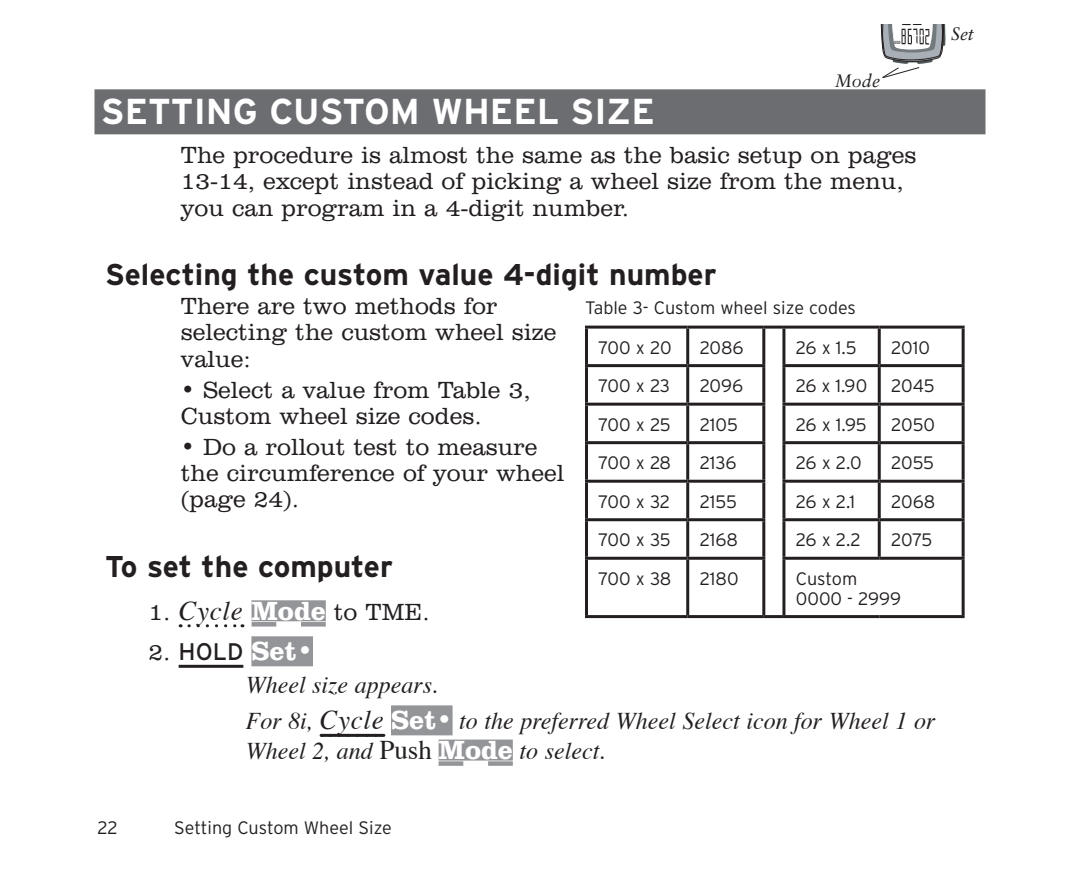
<style>
.page{position:relative;width:1080px;height:891px;background:#fff}
.page>*{position:absolute;margin:0;border:0;box-sizing:border-box;transform-origin:0 0}
.t1{font:700 36px "Interstate";color:#fff}
.t2{font:700 30px "Interstate";color:#231f20}
.t3{font:300 24px/26.4px "Clarendon BT";color:#231f20}
.t4{font:italic 24px/36.3px "Times";color:#231f20}
.t5{font:24px "Interstate";color:#231f20}
.t6{font:300 18px/19.8px "Interstate";color:#231f20}
.t7{font:italic 18px "Sabon";color:#231f20}
.t8{font:condensed 4.2px "Futura";color:#231f20}
.s1{font-family:"Times";font-weight:400;font-style:italic;font-size:27px}
.s2{font-weight:700;font-size:27px;color:#fff}
.s3{font-family:"Clarendon BT";font-weight:300}
.s4{font-family:"Clarendon BT";font-weight:700;font-size:27px;color:#fff}
.s5{font-size:27px}
.s6{font-family:"Clarendon BT";font-weight:700;font-style:normal;font-size:27px;color:#fff}
.s7{font-style:normal;font-size:27px}
</style>
<div class="page">
<svg style="left:880px;top:24px;width:66px;height:54px"></svg>
<div style="left:94px;top:89px;width:892px;height:45px;background:#6c6d70"></div>
<svg style="left:189px;top:624px;width:54px;height:3px"></svg>
<div style="left:252px;top:600px;width:74px;height:21px;background:#939598"></div>
<hr style="left:179px;top:665px;width:64px;height:3px;background:#231f20">
<div style="left:251px;top:636px;width:62px;height:30px;background:#939598"></div>
<hr style="left:321px;top:734px;width:62px;height:3px;background:#231f20">
<svg style="left:331px;top:734px;width:53px;height:3px"></svg>
<div style="left:391px;top:705px;width:62px;height:30px;background:#939598"></div>
<div style="left:439px;top:740px;width:74px;height:21px;background:#939598"></div>
<svg style="left:252px;top:622px;width:74px;height:5px"></svg>
<svg style="left:439px;top:761px;width:74px;height:5px"></svg>
<hr style="left:585px;top:326px;width:103px;height:3px;background:#231f20">
<hr style="left:585px;top:329px;width:3px;height:35px;background:#231f20">
<hr style="left:688px;top:326px;width:76px;height:3px;background:#231f20">
<hr style="left:686px;top:329px;width:3px;height:35px;background:#231f20">
<hr style="left:764px;top:326px;width:20px;height:3px;background:#231f20">
<hr style="left:762px;top:329px;width:3px;height:35px;background:#231f20">
<hr style="left:784px;top:326px;width:95px;height:3px;background:#231f20">
<hr style="left:782px;top:329px;width:3px;height:35px;background:#231f20">
<hr style="left:879px;top:326px;width:86px;height:3px;background:#231f20">
<hr style="left:878px;top:329px;width:3px;height:35px;background:#231f20">
<hr style="left:962px;top:329px;width:3px;height:35px;background:#231f20">
<hr style="left:585px;top:364px;width:103px;height:3px;background:#231f20">
<hr style="left:585px;top:367px;width:3px;height:36px;background:#231f20">
<hr style="left:688px;top:364px;width:77px;height:3px;background:#231f20">
<hr style="left:686px;top:367px;width:3px;height:36px;background:#231f20">
<hr style="left:762px;top:367px;width:3px;height:36px;background:#231f20">
<hr style="left:782px;top:364px;width:97px;height:3px;background:#231f20">
<hr style="left:782px;top:367px;width:3px;height:36px;background:#231f20">
<hr style="left:879px;top:364px;width:86px;height:3px;background:#231f20">
<hr style="left:878px;top:367px;width:3px;height:36px;background:#231f20">
<hr style="left:962px;top:367px;width:3px;height:36px;background:#231f20">
<hr style="left:585px;top:403px;width:103px;height:3px;background:#231f20">
<hr style="left:585px;top:406px;width:3px;height:35px;background:#231f20">
<hr style="left:688px;top:403px;width:77px;height:3px;background:#231f20">
<hr style="left:686px;top:406px;width:3px;height:35px;background:#231f20">
<hr style="left:762px;top:406px;width:3px;height:35px;background:#231f20">
<hr style="left:782px;top:403px;width:97px;height:3px;background:#231f20">
<hr style="left:782px;top:406px;width:3px;height:35px;background:#231f20">
<hr style="left:879px;top:403px;width:86px;height:3px;background:#231f20">
<hr style="left:878px;top:406px;width:3px;height:35px;background:#231f20">
<hr style="left:962px;top:406px;width:3px;height:35px;background:#231f20">
<hr style="left:585px;top:441px;width:103px;height:3px;background:#231f20">
<hr style="left:585px;top:444px;width:3px;height:36px;background:#231f20">
<hr style="left:688px;top:441px;width:77px;height:3px;background:#231f20">
<hr style="left:686px;top:444px;width:3px;height:36px;background:#231f20">
<hr style="left:762px;top:444px;width:3px;height:36px;background:#231f20">
<hr style="left:782px;top:441px;width:97px;height:3px;background:#231f20">
<hr style="left:782px;top:444px;width:3px;height:36px;background:#231f20">
<hr style="left:879px;top:441px;width:86px;height:3px;background:#231f20">
<hr style="left:878px;top:444px;width:3px;height:36px;background:#231f20">
<hr style="left:962px;top:444px;width:3px;height:36px;background:#231f20">
<hr style="left:585px;top:480px;width:103px;height:3px;background:#231f20">
<hr style="left:585px;top:483px;width:3px;height:35px;background:#231f20">
<hr style="left:688px;top:480px;width:77px;height:3px;background:#231f20">
<hr style="left:686px;top:483px;width:3px;height:35px;background:#231f20">
<hr style="left:762px;top:483px;width:3px;height:35px;background:#231f20">
<hr style="left:782px;top:480px;width:97px;height:3px;background:#231f20">
<hr style="left:782px;top:483px;width:3px;height:35px;background:#231f20">
<hr style="left:879px;top:480px;width:86px;height:3px;background:#231f20">
<hr style="left:878px;top:483px;width:3px;height:35px;background:#231f20">
<hr style="left:962px;top:483px;width:3px;height:35px;background:#231f20">
<hr style="left:585px;top:518px;width:103px;height:3px;background:#231f20">
<hr style="left:585px;top:521px;width:3px;height:36px;background:#231f20">
<hr style="left:688px;top:518px;width:77px;height:3px;background:#231f20">
<hr style="left:686px;top:521px;width:3px;height:36px;background:#231f20">
<hr style="left:762px;top:521px;width:3px;height:36px;background:#231f20">
<hr style="left:782px;top:518px;width:97px;height:3px;background:#231f20">
<hr style="left:782px;top:521px;width:3px;height:36px;background:#231f20">
<hr style="left:879px;top:518px;width:86px;height:3px;background:#231f20">
<hr style="left:878px;top:521px;width:3px;height:36px;background:#231f20">
<hr style="left:962px;top:521px;width:3px;height:36px;background:#231f20">
<hr style="left:585px;top:557px;width:103px;height:3px;background:#231f20">
<hr style="left:585px;top:560px;width:3px;height:55px;background:#231f20">
<hr style="left:688px;top:557px;width:77px;height:3px;background:#231f20">
<hr style="left:686px;top:560px;width:3px;height:55px;background:#231f20">
<hr style="left:762px;top:560px;width:3px;height:55px;background:#231f20">
<hr style="left:782px;top:557px;width:97px;height:3px;background:#231f20">
<hr style="left:782px;top:560px;width:3px;height:55px;background:#231f20">
<hr style="left:879px;top:557px;width:86px;height:3px;background:#231f20">
<hr style="left:962px;top:560px;width:3px;height:55px;background:#231f20">
<hr style="left:585px;top:615px;width:103px;height:3px;background:#231f20">
<hr style="left:688px;top:615px;width:76px;height:3px;background:#231f20">
<hr style="left:764px;top:615px;width:20px;height:3px;background:#231f20">
<hr style="left:784px;top:615px;width:95px;height:3px;background:#231f20">
<hr style="left:879px;top:615px;width:86px;height:3px;background:#231f20">
<p class="t7" style="left:835px;top:70px;width:46px">Mode</p>
<p class="t8" style="left:894px;top:39px;width:8px">ODO</p>
<h1 class="t1" style="left:101px;top:91px;width:46px">Settin</h1>
<h1 class="t1" style="left:233px;top:91px;width:112px">g custom</h1>
<h1 class="t1" style="left:431px;top:91px;width:220px">wheel size</h1>
<p class="t3" style="left:181px;top:141px;width:737px">The procedure is almost the same as the basic setup on pages<br>13-14, except instead of picking a wheel size from the menu, you can program in a 4-digit number.</p>
<p class="t7" style="left:951px;top:24px;width:24px">Set</p>
<p class="t2" style="left:105px;top:258px;width:613px">Selecting the custom value 4-digit number</p>
<p class="t3" style="left:181px;top:292px;width:377px">There are two methods for selecting the custom wheel size value:</p>
<p class="t3" style="left:181px;top:376px;width:351px">• Select a value from Table 3,<br>Custom wheel size codes.</p>
<p class="t3" style="left:181px;top:433px;width:385px">• Do a rollout test to measure the circumference of your wheel (page 24).</p>
<p class="t6" style="left:585px;top:297px;width:273px">Table 3- Custom wheel size codes</p>
<p class="t6" style="left:598px;top:337px;width:75px">700 x 20</p>
<p class="t6" style="left:700px;top:337px;width:45px">2086</p>
<p class="t6" style="left:796px;top:337px;width:62px">26 x 1.5</p>
<p class="t6" style="left:891px;top:337px;width:40px">2010</p>
<p class="t6" style="left:599px;top:376px;width:73px">700 x 23</p>
<p class="t6" style="left:700px;top:376px;width:45px">2096</p>
<p class="t6" style="left:796px;top:376px;width:73px">26 x 1.90</p>
<p class="t6" style="left:891px;top:376px;width:45px">2045</p>
<p class="t6" style="left:599px;top:414px;width:74px">700 x 25</p>
<p class="t6" style="left:700px;top:414px;width:40px">2105</p>
<p class="t6" style="left:796px;top:414px;width:72px">26 x 1.95</p>
<p class="t6" style="left:891px;top:414px;width:45px">2050</p>
<p class="t6" style="left:599px;top:453px;width:74px">700 x 28</p>
<p class="t6" style="left:700px;top:453px;width:38px">2136</p>
<p class="t6" style="left:796px;top:453px;width:67px">26 x 2.0</p>
<p class="t6" style="left:891px;top:453px;width:44px">2055</p>
<p class="t6" style="left:599px;top:491px;width:73px">700 x 32</p>
<p class="t6" style="left:700px;top:491px;width:39px">2155</p>
<p class="t6" style="left:796px;top:491px;width:59px">26 x 2.1</p>
<p class="t6" style="left:891px;top:491px;width:45px">2068</p>
<p class="t6" style="left:599px;top:530px;width:74px">700 x 35</p>
<p class="t6" style="left:700px;top:530px;width:40px">2168</p>
<p class="t6" style="left:796px;top:530px;width:66px">26 x 2.2</p>
<p class="t6" style="left:891px;top:530px;width:43px">2075</p>
<p class="t6" style="left:599px;top:568px;width:74px">700 x 38</p>
<p class="t6" style="left:700px;top:568px;width:40px">2180</p>
<p class="t6" style="left:796px;top:568px;width:107px">Custom<br>0000 - 2999</p>
<p class="t2" style="left:105px;top:550px;width:289px">To set the computer</p>
<p class="t3" style="left:148px;top:598px;width:283px">1. <span class="s1">Cycle</span> <span class="s2">Mode</span> to TME.</p>
<p class="t5" style="left:148px;top:638px;width:166px"><span class="s3">2.</span> Hold <span class="s4">Set•</span></p>
<p class="t4" style="left:246px;top:669px;width:691px">Wheel size appears.<br>For 8i, <span class="s5">Cycle</span> <span class="s6">Set•</span> to the preferred Wheel Select icon for Wheel 1 or</p>
<p class="t4" style="left:246px;top:734px;width:361px">Wheel 2, and <span class="s7">Push</span> <span class="s6">Mode</span> to select.</p>
<p class="t6" style="left:98px;top:818px;width:22px">22</p>
<p class="t6" style="left:174px;top:818px;width:219px">Setting Custom Wheel Size</p>
</div>
